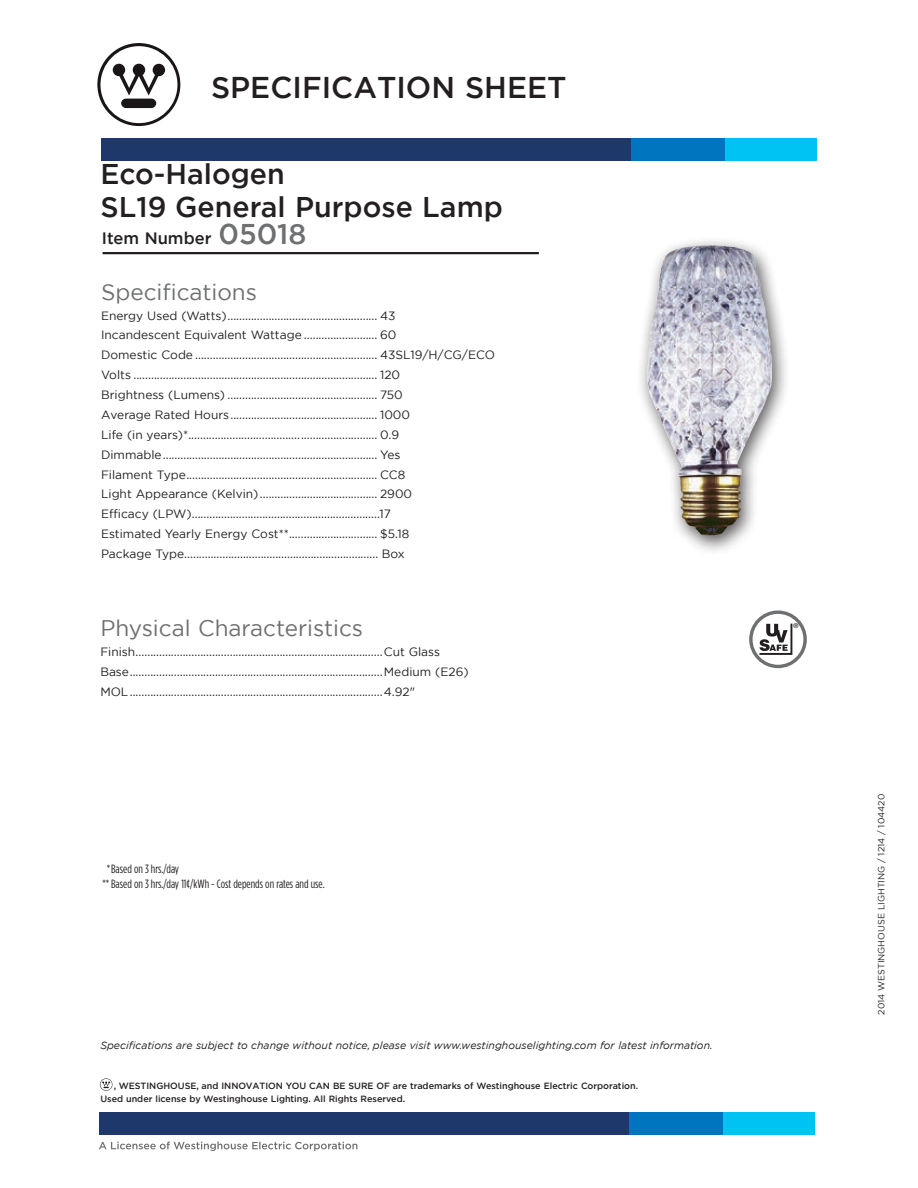
<style>
.page{position:relative;width:918px;height:1188px;background:#fff}
.page>*{position:absolute;margin:0;border:0;box-sizing:border-box;transform-origin:0 0}
.t1{font:500 30px "Gotham";color:#231f20}
.t2{font:500 28.5px/33px "Gotham";color:#231f20}
.t3{font:22.5px "Gotham";color:#6d6f71}
.t4{font:500 16.5px "Gotham";color:#231f20}
.t5{font:12px/19.8px "Gotham";color:#231f20}
.t6{font:12px/15px "Gotham Condensed";color:#231f20}
.t7{font:italic 10.5px "Gotham";color:#231f20}
.t8{font:500 9px/13.5px "Gotham";color:#231f20}
.t9{font:9px "Gotham";color:#231f20}
.t10{font:700 6.6px "Helvetica";color:#231f20}
.s1{font-size:28.5px;color:#6d6f71}
</style>
<div class="page">
<svg style="left:100px;top:1078px;width:12px;height:13px"></svg>
<div style="left:104px;top:1112px;width:711px;height:22px;background:#00c2f3"></div>
<div style="left:99px;top:1112px;width:624px;height:22px;background:#1e386c"></div>
<div style="left:629px;top:1112px;width:94px;height:22px;background:#0075bf"></div>
<svg style="left:99px;top:1142px;width:258px;height:9px"></svg>
<hr style="left:103px;top:252px;width:436px;height:2px;background:#231f20">
<div style="left:635px;top:236px;width:156px;height:321px;background:#231f20;opacity:.75"></div>
<img style="left:646px;top:245px;width:64px;height:221px">
<svg style="left:97px;top:43px;width:83px;height:83px"></svg>
<div style="left:106px;top:138px;width:711px;height:23px;background:#00c2f3"></div>
<div style="left:101px;top:138px;width:624px;height:23px;background:#1e386c"></div>
<div style="left:631px;top:138px;width:94px;height:23px;background:#0075bf"></div>
<svg style="left:749px;top:611px;width:58px;height:57px"></svg>
<h1 class="t1" style="left:211px;top:68px;width:357px">SPECIFICATION SHEET</h1>
<h2 class="t2" style="left:101px;top:157px;width:404px">Eco-Halogen<br>SL19 General Purpose Lamp</h2>
<h3 class="t4" style="left:102px;top:228px;width:206px">Item Number <span class="s1">05018</span></h3>
<h3 class="t3" style="left:101px;top:277px;width:157px">Specifications</h3>
<p class="t5" style="left:101px;top:305px;width:396px">Energy Used (Watts)................................................... 43<br>Incandescent Equivalent Wattage ......................... 60<br>Domestic Code .............................................................. 43SL19/H/CG/ECO Volts ................................................................................... 120<br>Brightness (Lumens) ................................................... 750<br>Average Rated Hours.................................................. 1000<br>Life (in years)*................................................................ 0.9<br>Dimmable......................................................................... Yes<br>Filament Type................................................................. CC8<br>Light Appearance (Kelvin) ........................................ 2900<br>Efficacy (LPW)................................................................17<br>Estimated Yearly Energy Cost**.............................. $5.18<br>Package Type.................................................................. Box</p>
<h3 class="t3" style="left:100px;top:614px;width:264px">Physical Characteristics</h3>
<p class="t5" style="left:100px;top:641px;width:370px">Finish....................................................................................Cut Glass<br>Base......................................................................................Medium (E26)<br>MOL......................................................................................4.92"</p>
<p class="t6" style="left:103px;top:861px;width:224px;text-indent:4px">*Based on 3 hrs./day<br>**Based on 3 hrs./day 11¢/kWh - Cost depends on rates and use.</p>
<p class="t7" style="left:100px;top:1038px;width:614px">Specifications are subject to change without notice, please visit www.westinghouselighting.com for latest information.</p>
<p class="t8" style="left:100px;top:1079px;width:539px;text-indent:13px">, WESTINGHOUSE, and INNOVATION YOU CAN BE SURE OF are trademarks of Westinghouse Electric Corporation.<br>Used under license by Westinghouse Lighting. All Rights Reserved.</p>
<p class="t10" style="left:793px;top:622px;width:6px">®</p>
<p class="t9" style="left:876px;top:1015px;width:222px;rotate:-90deg">2014 WESTINGHOUSE LIGHTING / 1214 / 104420</p>
</div>
